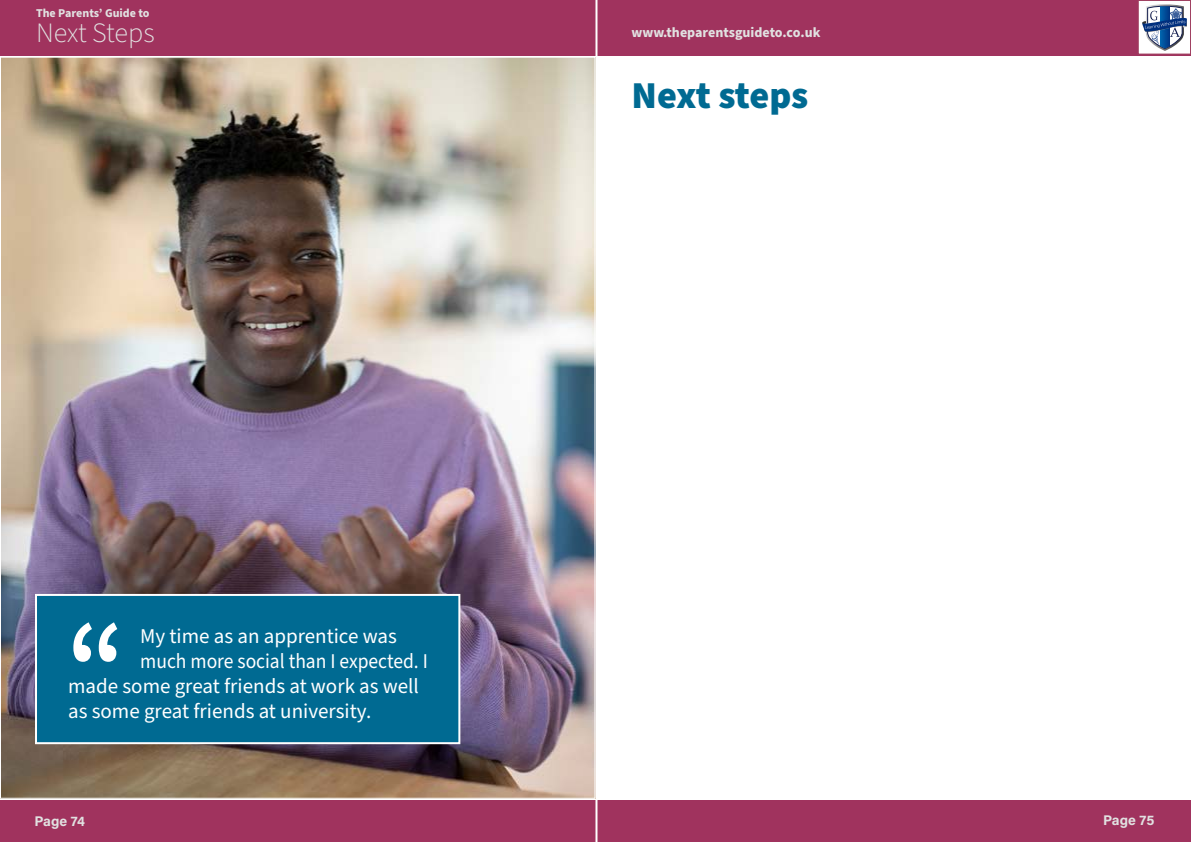
<style>
.page{position:relative;width:1191px;height:842px;background:#fff}
.page>*{position:absolute;margin:0;border:0;box-sizing:border-box;transform-origin:0 0}
.t1{font:600 127px "Source Sans Pro";color:#fff;scale:.95 1}
.t2{font:900 38px "Source Sans Pro";letter-spacing:-.02em;color:#006a92}
.t3{font:300 28px "Source Sans Pro";color:#e1e1e1}
.t4{font:21px "Source Sans Pro";color:#fff}
.t5{font:21px "Source Sans Pro";color:#fff;scale:.93 1}
.t6{font:700 14px "Source Sans Pro";color:#e1e1e1}
.t7{font:700 14px "Acumin Pro";color:#e1e1e1}
.t8{font:700 12px "Source Sans Pro";color:#e1e1e1}
</style>
<div class="page">
<div style="left:0;top:0;width:1191px;height:55px;background:#a0335e"></div>
<div style="left:0;top:801px;width:1191px;height:41px;background:#a0335e"></div>
<hr style="left:595px;top:0;width:2px;height:842px;background:#fff">
<div style="left:1138px;top:0;width:52px;height:54px;background:#fff"></div>
<svg style="left:1142px;top:4px;width:45px;height:47px"></svg>
<div style="left:1137px;top:0;width:54px;height:55px;border:1px solid #a04162"></div>
<img style="left:2px;top:59px;width:591px;height:738px">
<div style="left:36px;top:595px;width:423px;height:148px;background:#006a92"></div>
<div style="left:35px;top:594px;width:425px;height:150px;border:2px solid #fff"></div>
<p class="t8" style="left:36px;top:4px;width:115px">The Parents’ Guide to</p>
<h3 class="t3" style="left:36px;top:14px;width:120px">Next Steps</h3>
<h1 class="t1" style="left:67px;top:583px;width:63px">“</h1>
<p class="t4" style="left:140px;top:622px;width:258px">My time as an apprentice was</p>
<p class="t5" style="left:140px;top:647px;width:311px">much more social than I expected. I</p>
<p class="t4" style="left:68px;top:672px;width:352px">made some great friends at work as well</p>
<p class="t4" style="left:68px;top:697px;width:304px">as some great friends at university.</p>
<p class="t6" style="left:631px;top:23px;width:190px">www.theparentsguideto.co.uk</p>
<h2 class="t2" style="left:631px;top:69px;width:178px">Next steps</h2>
<p class="t7" style="left:35px;top:811px;width:52px">Page 74</p>
<p class="t7" style="left:1103px;top:810px;width:53px">Page 75</p>
</div>
